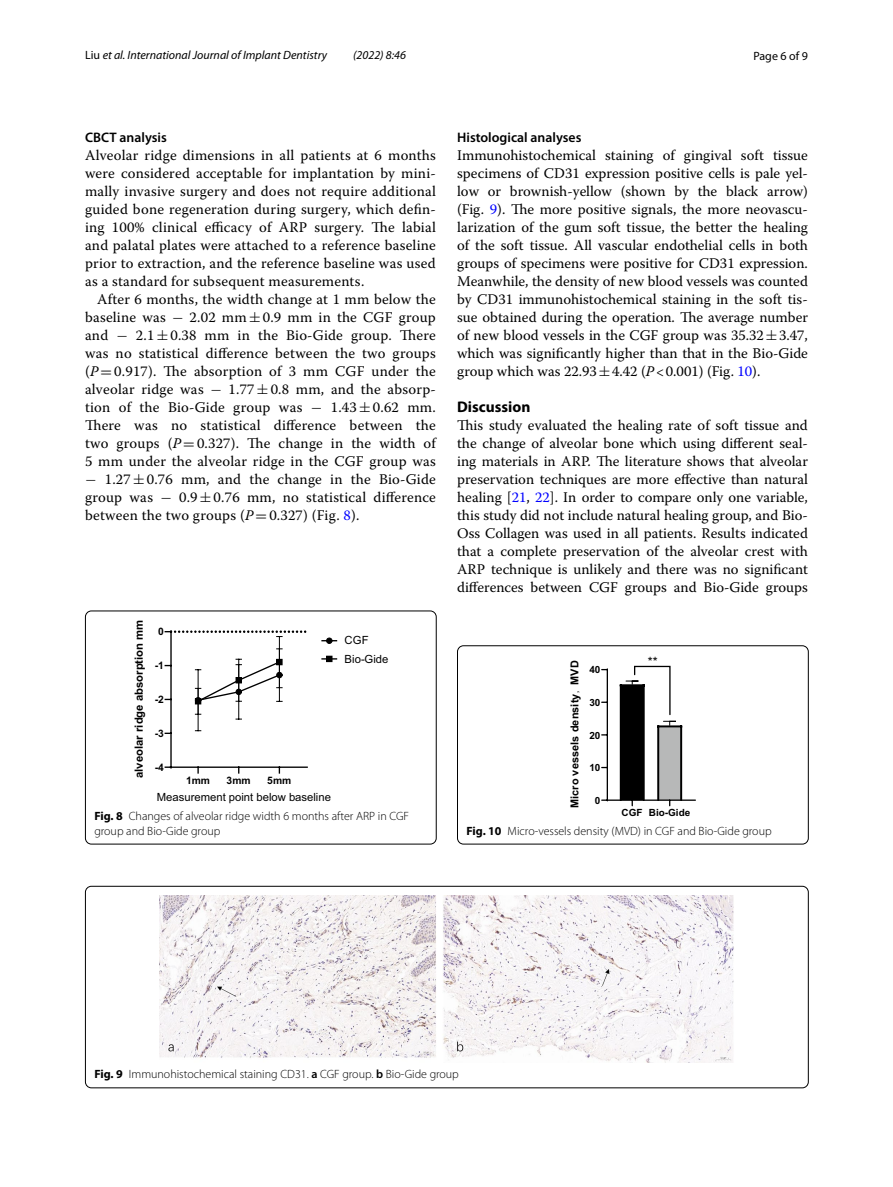
<style>
.page{position:relative;width:893px;height:1187px;background:#fff}
.page>*{position:absolute;margin:0;border:0;box-sizing:border-box;transform-origin:0 0}
.t1{font:700 15.45px "Myriad Pro";color:#000}
.t2{font:14.7px/18px "Warnock Pro";letter-spacing:.01em;color:#000;text-align:justify}
.t3{font:600 13.8px "Myriad Pro";color:#000}
.t4{font:12.6px "Arial MT3";color:#000}
.t5{font:300 12px/15px "Myriad Pro";color:#000}
.t6{font:italic 12px "Myriad Pro";color:#000}
.t7{font:12px "Myriad Pro";color:#000}
.t8{font:11.25px/18.1px "Arial MT4";color:#000}
.t9{font:11.25px "Arial Bold MT4";color:#000}
.t10{font:10.95px "Arial Bold MT3";letter-spacing:.01em;color:#000}
.t11{font:10.2px "Arial Bold MT4";letter-spacing:-.005em;color:#000}
.t12{font:9.9px "Arial Bold MT3";color:#000}
.s1{font-style:normal}
.s2{font-family:"MTSY"}
.s3{font-family:"Warnock Pro It 2"}
.s4{color:#00f}
.s5{font-weight:700}
.s6{font-weight:600}
</style>
<div class="page">
<hr style="left:170px;top:766px;width:137px;height:1px;background:#000">
<svg style="left:164px;top:630px;width:142px;height:143px"></svg>
<svg style="left:322px;top:637px;width:14px;height:7px"></svg>
<svg style="left:322px;top:656px;width:14px;height:5px"></svg>
<div style="left:85px;top:610px;width:351px;height:234px;border:1px solid #000;border-radius:6px"></div>
<img style="left:160px;top:895px;width:574px;height:167px">
<div style="left:85px;top:886px;width:723px;height:201px;border:1px solid #000;border-radius:6px"></div>
<hr style="left:607px;top:799px;width:88px;height:1px;background:#000">
<hr style="left:607px;top:669px;width:1px;height:131px;background:#000">
<svg style="left:618px;top:665px;width:66px;height:140px"></svg>
<div style="left:457px;top:645px;width:351px;height:199px;border:1px solid #000;border-radius:6px"></div>
<p class="t6" style="left:85px;top:48px;width:243px"><span class="s1">Liu</span> et al. International Journal of Implant Dentistry</p>
<p class="t6" style="left:353px;top:48px;width:54px">(2022) 8:46</p>
<p class="t7" style="left:753px;top:48px;width:56px">Page 6 of 9</p>
<p class="t3" style="left:85px;top:129px;width:83px">CBCT analysis</p>
<p class="t2" style="left:85px;top:146px;width:352px">Alveolar ridge dimensions in all patients at 6 months were considered acceptable for implantation by mini&shy;mally invasive surgery and does not require additional guided bone regeneration during surgery, which defin&shy;ing 100% clinical efficacy of ARP surgery. The labial and palatal plates were attached to a reference baseline prior to extraction, and the reference baseline was used as a standard for subsequent measurements.</p>
<p class="t2" style="left:85px;top:290px;width:352px;text-indent:12px">After 6 months, the width change at 1 mm below the baseline was <span class="s2">−</span> 2.02 mm <span class="s2">±</span>0.9 mm in the CGF group and <span class="s2">−</span> 2.1<span class="s2">±</span>0.38 mm in the Bio-Gide group. There was no statistical difference between the two groups (<span class="s3">P</span><span class="s2">=</span>0.917). The absorption of 3 mm CGF under the alveolar ridge was <span class="s2">−</span> 1.77<span class="s2">±</span>0.8 mm, and the absorp&shy;tion of the Bio-Gide group was <span class="s2">−</span> 1.43<span class="s2">±</span>0.62 mm.<br>There was no statistical difference between the two groups (<span class="s3">P</span><span class="s2">=</span>0.327). The change in the width of 5 mm under the alveolar ridge in the CGF group was <span class="s2">−</span> 1.27<span class="s2">±</span>0.76 mm, and the change in the Bio-Gide group was <span class="s2">−</span> 0.9<span class="s2">±</span>0.76 mm, no statistical difference between the two groups (<span class="s3">P</span><span class="s2">=</span>0.327) (Fig. <span class="s4">8</span>).</p>
<p class="t9" style="left:131px;top:778px;width:159px;rotate:-90deg">alveolar ridge absorption mm</p>
<p class="t11" style="left:158px;top:625px;width:7px">0</p>
<p class="t11" style="left:155px;top:659px;width:11px">-1</p>
<p class="t11" style="left:155px;top:692px;width:11px">-2</p>
<p class="t11" style="left:155px;top:726px;width:11px">-3</p>
<p class="t11" style="left:155px;top:760px;width:11px">-4</p>
<p class="t11" style="left:186px;top:773px;width:25px">1mm</p>
<p class="t11" style="left:227px;top:773px;width:25px">3mm</p>
<p class="t11" style="left:267px;top:773px;width:25px">5mm</p>
<p class="t8" style="left:345px;top:631px;width:45px">CGF<br>Bio-Gide</p>
<p class="t8" style="left:157px;top:788px;width:176px">Measurement point below baseline</p>
<p class="t5" style="left:94px;top:808px;width:316px"><span class="s5">Fig. 8</span> Changes of alveolar ridge width 6 months after ARP in CGF group and Bio-Gide group</p>
<p class="t3" style="left:457px;top:129px;width:126px">Histological analyses</p>
<p class="t2" style="left:457px;top:146px;width:352px">Immunohistochemical staining of gingival soft tissue specimens of CD31 expression positive cells is pale yel&shy;low or brownish-yellow (shown by the black arrow) (Fig. <span class="s4">9</span>). The more positive signals, the more neovascu&shy;larization of the gum soft tissue, the better the healing of the soft tissue. All vascular endothelial cells in both groups of specimens were positive for CD31 expression.<br>Meanwhile, the density of new blood vessels was counted by CD31 immunohistochemical staining in the soft tis&shy;sue obtained during the operation. The average number of new blood vessels in the CGF group was 35.32<span class="s2">±</span>3.47, which was significantly higher than that in the Bio-Gide group which was 22.93<span class="s2">±</span>4.42 (<span class="s3">P</span>&lt;0.001) (Fig. <span class="s4">10</span>).</p>
<p class="t1" style="left:457px;top:397px;width:75px">Discussion</p>
<p class="t2" style="left:457px;top:416px;width:352px">This study evaluated the healing rate of soft tissue and the change of alveolar bone which using different seal&shy;ing materials in ARP. The literature shows that alveolar preservation techniques are more effective than natural healing [<span class="s4">21</span>, <span class="s4">22</span>]. In order to compare only one variable, this study did not include natural healing group, and Bio-Oss Collagen was used in all patients. Results indicated that a complete preservation of the alveolar crest with ARP technique is unlikely and there was no significant differences between CGF groups and Bio-Gide groups</p>
<p class="t10" style="left:567px;top:808px;width:149px;rotate:-90deg">Micro vessels density MVD</p>
<p class="t12" style="left:589px;top:663px;width:13px">40</p>
<p class="t12" style="left:589px;top:695px;width:13px">30</p>
<p class="t12" style="left:589px;top:728px;width:13px">20</p>
<p class="t12" style="left:589px;top:761px;width:13px">10</p>
<p class="t12" style="left:595px;top:793px;width:7px">0</p>
<p class="t4" style="left:648px;top:653px;width:12px">**</p>
<p class="t12" style="left:622px;top:806px;width:70px">CGF Bio-Gide</p>
<p class="t5" style="left:466px;top:823px;width:307px"><span class="s5">Fig. 10</span> Micro-vessels density (MVD) in CGF and Bio-Gide group</p>
<p class="t5" style="left:94px;top:1066px;width:366px"><span class="s5">Fig. 9</span> Immunohistochemical staining CD31. <span class="s6">a</span> CGF group. <span class="s6">b</span> Bio-Gide group</p>
</div>
